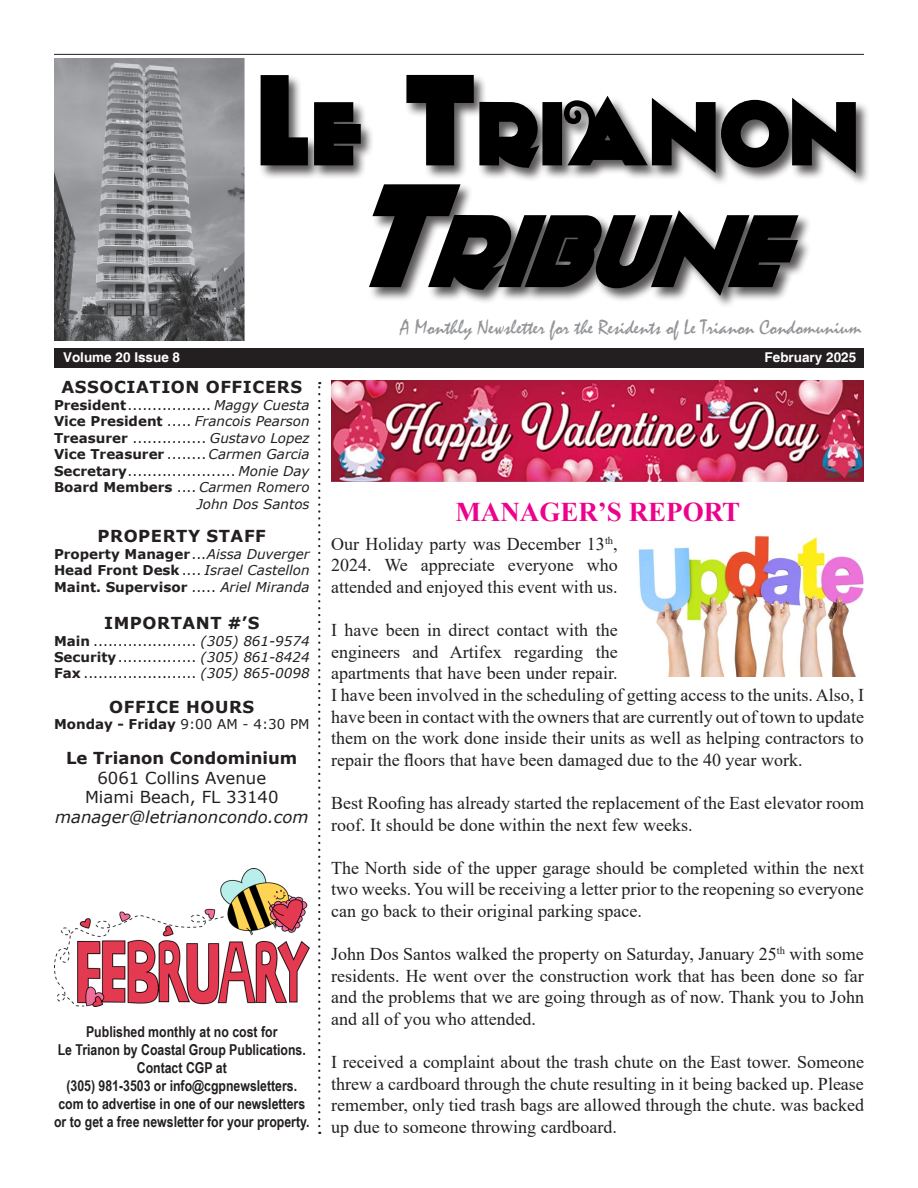
<style>
.page{position:relative;width:918px;height:1188px;background:#fff}
.page>*{position:absolute;margin:0;border:0;box-sizing:border-box;transform-origin:0 0}
.t1{font:italic 105px "Anagram";color:#000}
.t2{font:92.4px "Anagram";letter-spacing:.015em;color:#000}
.t3{font:700 27px "Times New Roman";color:#ed028c}
.t4{font:21px "Mistral";color:#939598}
.t5{font:18px/21.6px "Times New Roman";color:#231f20;text-align:justify}
.t6{font:700 16.5px "Verdana";letter-spacing:.035em;color:#231f20}
.t7{font:16.5px "Verdana";color:#231f20}
.t8{font:italic 16.5px "Verdana";color:#231f20}
.t9{font:700 16.5px "Verdana";color:#231f20}
.t10{font:700 15px/18px "Arial Narrow";color:#231f20;text-align:center}
.t11{font:13.5px "Verdana";color:#231f20}
.t12{font:700 13.5px "Verdana";color:#231f20}
.t13{font:italic 13.5px/16.5px "Verdana";color:#231f20;text-align:right}
.t14{font:700 13.5px "Helvetica";color:#fff}
.s1{font-size:132px}
.s2{font-size:150px}
.s3{font-weight:700}
.s4{font-style:italic}
.s5{font-weight:700;font-style:normal}
.s6{font-style:normal}
.s7{font-weight:400}
.s8{font-weight:400;font-style:italic}
</style>
<div class="page">
<div style="left:259px;top:74px;width:611px;height:113px;background:#231f20;opacity:.75"></div>
<div style="left:54px;top:348px;width:810px;height:19px;background:#231f20"></div>
<svg style="left:318px;top:382px;width:2px;height:744px"></svg>
<hr style="left:54px;top:54px;width:810px;height:1px;background:#231f20">
<img style="left:54px;top:59px;width:190px;height:282px">
<div style="left:368px;top:183px;width:445px;height:126px;background:#231f20;opacity:.75"></div>
<img style="left:54px;top:868px;width:256px;height:138px">
<img style="left:331px;top:381px;width:533px;height:100px">
<img style="left:638px;top:535px;width:226px;height:142px">
<p class="t2" style="left:260px;top:77px;width:601px"><span class="s1">L</span>E <span class="s1">T</span>RIANON</p>
<p class="t1" style="left:345px;top:186px;width:484px"><span class="s2">T</span>RIBUNE</p>
<p class="t4" style="left:400px;top:315px;width:463px">A Monthly Newsletter for the Residents of Le Trianon Condomunium</p>
<p class="t14" style="left:63px;top:349px;width:119px">Volume 20 Issue 8</p>
<p class="t14" style="left:765px;top:349px;width:93px">February 2025</p>
<p class="t6" style="left:61px;top:376px;width:242px">ASSOCIATION OFFICERS</p>
<p class="t11" style="left:54px;top:396px;width:257px"><span class="s3">President</span>................. <span class="s4">Maggy Cuesta</span></p>
<p class="t13" style="left:54px;top:413px;width:257px"><span class="s5">Vice President</span> <span class="s6">.....</span> Francois Pearson</p>
<p class="t11" style="left:54px;top:429px;width:257px"><span class="s3">Treasurer</span> ............... <span class="s4">Gustavo Lopez</span></p>
<p class="t12" style="left:54px;top:445px;width:257px">Vice Treasurer <span class="s7">........</span> <span class="s8">Carmen Garcia</span></p>
<p class="t11" style="left:54px;top:462px;width:257px"><span class="s3">Secretary</span>...................... <span class="s4">Monie Day</span></p>
<p class="t13" style="left:54px;top:479px;width:257px"><span class="s5">Board Members</span> <span class="s6">....</span> Carmen Romero<br>John Dos Santos</p>
<p class="t6" style="left:98px;top:524px;width:170px">PROPERTY STAFF</p>
<p class="t12" style="left:54px;top:544px;width:257px">Property Manager<span class="s7">...</span><span class="s8">Aissa Duverger</span></p>
<p class="t13" style="left:54px;top:562px;width:257px"><span class="s5">Head Front Desk</span><span class="s6">....</span> Israel Castellon</p>
<p class="t12" style="left:54px;top:577px;width:257px">Maint. Supervisor <span class="s7">.....</span> <span class="s8">Ariel Miranda</span></p>
<p class="t6" style="left:104px;top:612px;width:157px">IMPORTANT #’S</p>
<p class="t11" style="left:54px;top:631px;width:257px"><span class="s3">Main</span> ..................... <span class="s4">(305) 861-9574</span></p>
<p class="t11" style="left:54px;top:648px;width:257px"><span class="s3">Security</span>................ <span class="s4">(305) 861-8424</span></p>
<p class="t11" style="left:54px;top:664px;width:257px"><span class="s3">Fax</span> ....................... <span class="s4">(305) 865-0098</span></p>
<p class="t6" style="left:109px;top:695px;width:146px">OFFICE HOURS</p>
<p class="t12" style="left:54px;top:715px;width:257px">Monday - Friday <span class="s7">9:00 AM - 4:30 PM</span></p>
<p class="t9" style="left:66px;top:746px;width:233px">Le Trianon Condominium</p>
<p class="t7" style="left:97px;top:766px;width:170px">6061 Collins Avenue</p>
<p class="t7" style="left:85px;top:786px;width:195px">Miami Beach, FL 33140</p>
<p class="t8" style="left:55px;top:806px;width:255px">manager@letrianoncondo.com</p>
<p class="t10" style="left:86px;top:1022px;width:193px">Published monthly at no cost for</p>
<p class="t10" style="left:58px;top:1040px;width:250px">Le Trianon by Coastal Group Publications.<br>Contact CGP at</p>
<p class="t10" style="left:54px;top:1076px;width:257px">(305) 981-3503 or info@cgpnewsletters. com to advertise in one of our newsletters or to get a free newsletter for your property.</p>
<p class="t3" style="left:455px;top:493px;width:286px">MANAGER’S REPORT</p>
<p class="t5" style="left:331px;top:532px;width:288px">Our Holiday party was December 13<sup>th</sup>, 2024. We appreciate everyone who attended and enjoyed this event with us.</p>
<p class="t5" style="left:331px;top:619px;width:534px;text-align:left">I have been in direct contact with the<br>engineers and Artifex regarding the<br>apartments that have been under repair.<br>I have been involved in the scheduling of getting access to the units. Also, I have been in contact with the owners that are currently out of town to update them on the work done inside their units as well as helping contractors to repair the floors that have been damaged due to the 40 year work.</p>
<p class="t5" style="left:331px;top:792px;width:534px">Best Roofing has already started the replacement of the East elevator room roof. It should be done within the next few weeks.</p>
<p class="t5" style="left:331px;top:856px;width:534px">The North side of the upper garage should be completed within the next two weeks. You will be receiving a letter prior to the reopening so everyone can go back to their original parking space.</p>
<p class="t5" style="left:331px;top:943px;width:534px">John Dos Santos walked the property on Saturday, January 25<sup>th</sup> with some residents. He went over the construction work that has been done so far and the problems that we are going through as of now. Thank you to John and all of you who attended.</p>
<p class="t5" style="left:331px;top:1051px;width:534px">I received a complaint about the trash chute on the East tower. Someone threw a cardboard through the chute resulting in it being backed up. Please remember, only tied trash bags are allowed through the chute. was backed up due to someone throwing cardboard.</p>
</div>
